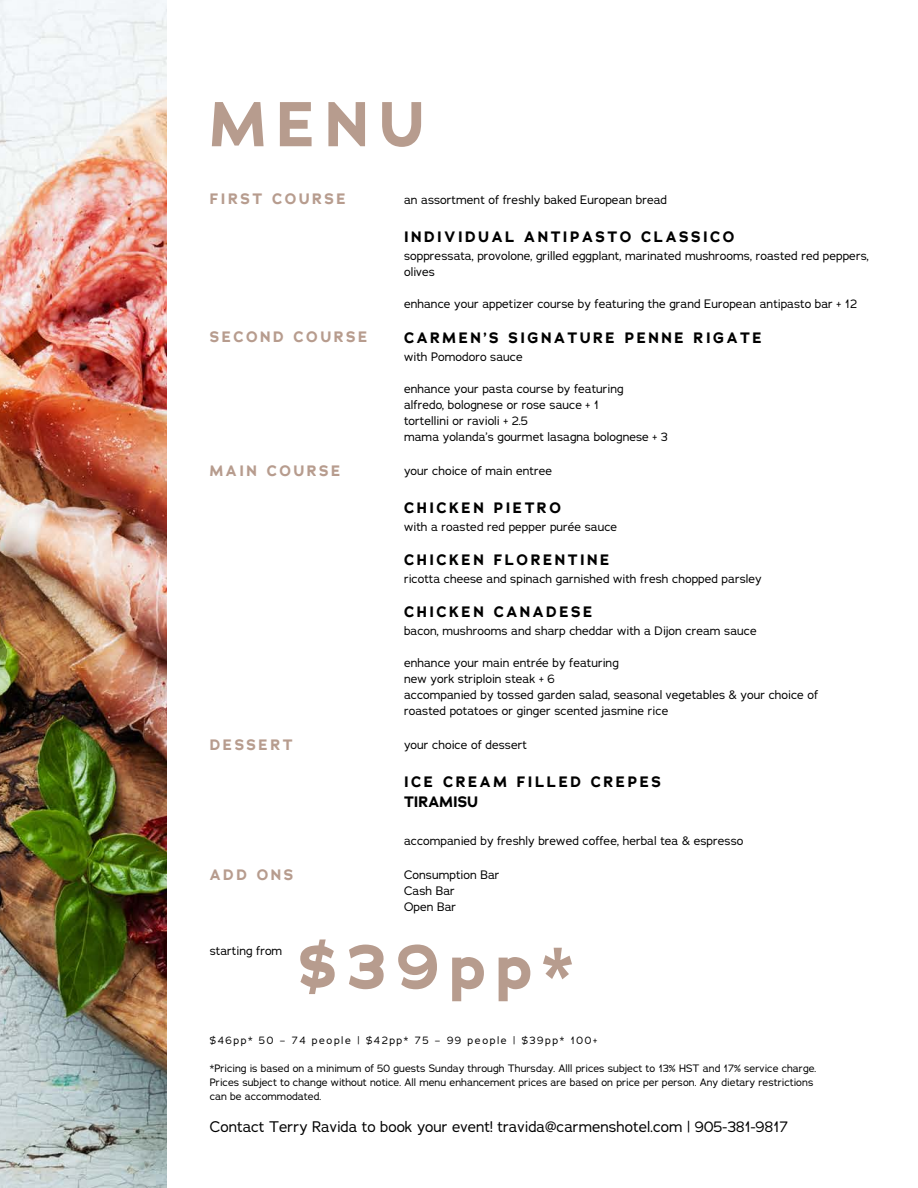
<style>
.page{position:relative;width:918px;height:1188px;background:#fff}
.page>*{position:absolute;margin:0;border:0;box-sizing:border-box;transform-origin:0 0}
.t1{font:700 63px "Adrianna";letter-spacing:.15em;color:#b79c8e}
.t2{font:700 15px "Adrianna";letter-spacing:.165em;color:#000}
.t3{font:15px "Adrianna";color:#000}
.t4{font:700 15px "Adrianna";letter-spacing:.165em;color:#b79c8e}
.t5{font:700 15px "Adrianna";color:#000}
.t6{font:12px/16px "Adrianna";color:#000}
.t7{font:10.5px/14px "Adrianna";color:#000}
.t8{font:10.5px "Adrianna";letter-spacing:.15em;color:#000}
</style>
<div class="page">
<img style="left:0;top:0;width:166px;height:1188px">
<p class="t1" style="left:210px;top:98px;width:216px">MENU</p>
<p class="t4" style="left:210px;top:193px;width:138px">FIRST COURSE</p>
<p class="t6" style="left:404px;top:191px;width:265px">an assortment of freshly baked European bread</p>
<p class="t2" style="left:404px;top:230px;width:332px">INDIVIDUAL ANTIPASTO CLASSICO</p>
<p class="t6" style="left:404px;top:247px;width:466px">soppressata, provolone, grilled eggplant, marinated mushrooms, roasted red peppers, olives</p>
<p class="t6" style="left:404px;top:295px;width:454px">enhance your appetizer course by featuring the grand European antipasto bar + 12</p>
<p class="t4" style="left:210px;top:331px;width:159px">SECOND COURSE</p>
<p class="t2" style="left:404px;top:332px;width:359px">CARMEN’S SIGNATURE PENNE RIGATE</p>
<p class="t6" style="left:404px;top:349px;width:120px">with Pomodoro sauce</p>
<p class="t6" style="left:404px;top:381px;width:221px">enhance your pasta course by featuring</p>
<p class="t6" style="left:404px;top:397px;width:196px">alfredo, bolognese or rose sauce + 1</p>
<p class="t6" style="left:404px;top:413px;width:125px">tortellini or ravioli + 2.5</p>
<p class="t6" style="left:404px;top:429px;width:265px">mama yolanda’s gourmet lasagna bolognese + 3</p>
<p class="t4" style="left:210px;top:465px;width:132px">MAIN COURSE</p>
<p class="t6" style="left:404px;top:463px;width:150px">your choice of main entree</p>
<p class="t2" style="left:404px;top:502px;width:158px">CHICKEN PIETRO</p>
<p class="t6" style="left:404px;top:519px;width:215px">with a roasted red pepper purée sauce</p>
<p class="t2" style="left:404px;top:554px;width:207px">CHICKEN FLORENTINE</p>
<p class="t6" style="left:404px;top:571px;width:359px">ricotta cheese and spinach garnished with fresh chopped parsley</p>
<p class="t2" style="left:404px;top:606px;width:190px">CHICKEN CANADESE</p>
<p class="t6" style="left:404px;top:623px;width:354px">bacon, mushrooms and sharp cheddar with a Dijon cream sauce</p>
<p class="t6" style="left:404px;top:655px;width:216px">enhance your main entrée by featuring</p>
<p class="t6" style="left:404px;top:671px;width:152px">new york striploin steak + 6</p>
<p class="t6" style="left:404px;top:687px;width:416px">accompanied by tossed garden salad, seasonal vegetables &amp; your choice of roasted potatoes or ginger scented jasmine rice</p>
<p class="t4" style="left:210px;top:739px;width:84px">DESSERT</p>
<p class="t6" style="left:404px;top:737px;width:124px">your choice of dessert</p>
<p class="t2" style="left:404px;top:776px;width:258px">ICE CREAM FILLED CREPES</p>
<p class="t5" style="left:404px;top:796px;width:76px">TIRAMISU</p>
<p class="t6" style="left:404px;top:833px;width:341px">accompanied by freshly brewed coffee, herbal tea &amp; espresso</p>
<p class="t4" style="left:210px;top:869px;width:85px">ADD ONS</p>
<p class="t6" style="left:404px;top:867px;width:97px">Consumption Bar</p>
<p class="t6" style="left:404px;top:883px;width:52px">Cash Bar</p>
<p class="t6" style="left:404px;top:899px;width:54px">Open Bar</p>
<p class="t1" style="left:299px;top:940px;width:276px">$39pp*</p>
<p class="t8" style="left:210px;top:1034px;width:389px">$46pp* 50 – 74 people | $42pp* 75 – 99 people | $39pp* 100+</p>
<p class="t7" style="left:210px;top:1061px;width:608px">*Pricing is based on a minimum of 50 guests Sunday through Thursday. Alll prices subject to 13% HST and 17% service charge.<br>Prices subject to change without notice. All menu enhancement prices are based on price per person. Any dietary restrictions can be accommodated.</p>
<p class="t3" style="left:210px;top:1117px;width:580px">Contact Terry Ravida to book your event! travida@carmenshotel.com | 905-381-9817</p>
<p class="t6" style="left:210px;top:942px;width:74px">starting from</p>
</div>
